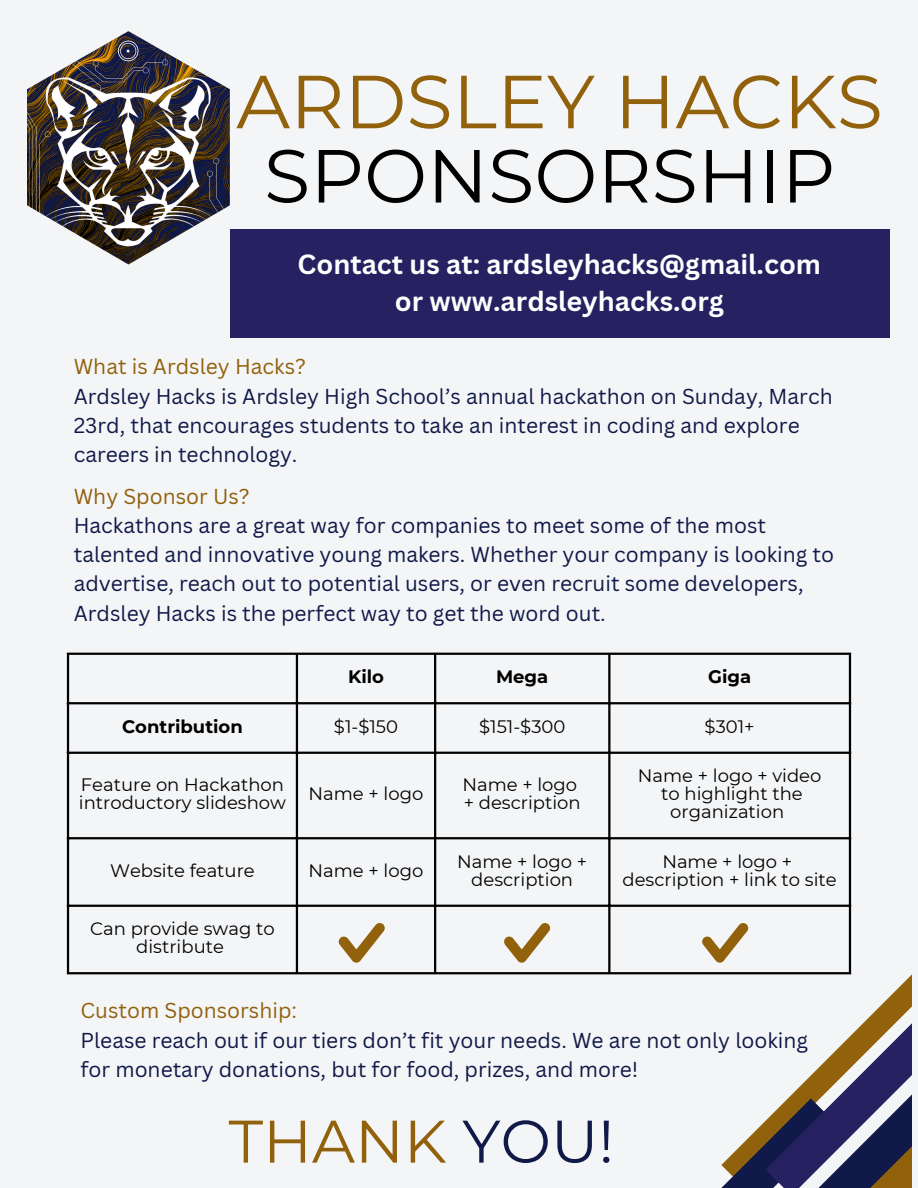
<style>
.page{position:relative;width:918px;height:1188px;background:#f4f5f7}
.page>*{position:absolute;margin:0;border:0;box-sizing:border-box;transform-origin:0 0}
.t1{font:75px/74.2px "Montserrat";color:#91610c;text-align:center}
.t2{font:60px "Montserrat";color:#91610c}
.t3{font:700 27px/37.2px "Canva Sans";color:#fff;text-align:center}
.t4{font:21px/29.2px "Canva Sans";color:#101948}
.t5{font:21px "Canva Sans";color:#91610c}
.t6{font:18px/18px "Montserrat";color:#000;text-align:center}
.t7{font:700 18px "Montserrat";color:#000}
.s1{color:#000}
.s2{color:#101948}
</style>
<div class="page">
<svg style="left:701px;top:974px;width:211px;height:214px"></svg>
<hr style="left:67px;top:655px;width:2px;height:317px;background:#000">
<hr style="left:296px;top:655px;width:2px;height:317px;background:#000">
<hr style="left:434px;top:655px;width:2px;height:317px;background:#000">
<hr style="left:608px;top:655px;width:2px;height:317px;background:#000">
<hr style="left:849px;top:655px;width:2px;height:317px;background:#000">
<hr style="left:67px;top:653px;width:784px;height:2px;background:#000">
<hr style="left:67px;top:702px;width:784px;height:2px;background:#000">
<hr style="left:67px;top:752px;width:784px;height:2px;background:#000">
<hr style="left:67px;top:837px;width:784px;height:2px;background:#000">
<hr style="left:67px;top:905px;width:784px;height:2px;background:#000">
<hr style="left:67px;top:972px;width:784px;height:2px;background:#000">
<div style="left:230px;top:229px;width:659px;height:108px;background:#262262"></div>
<img style="left:27px;top:32px;width:203px;height:233px">
<svg style="left:504px;top:923px;width:46px;height:39px"></svg>
<svg style="left:338px;top:923px;width:47px;height:39px"></svg>
<svg style="left:702px;top:923px;width:46px;height:39px"></svg>
<p class="t1" style="left:236px;top:64px;width:648px">ARDSLEY HACKS<br><span class="s1">SPONSORSHIP</span></p>
<p class="t3" style="left:298px;top:245px;width:525px">Contact us at: ardsleyhacks@gmail.com or www.ardsleyhacks.org</p>
<p class="t5" style="left:74px;top:352px;width:234px">What is Ardsley Hacks?</p>
<p class="t4" style="left:74px;top:381px;width:760px">Ardsley Hacks is Ardsley High School’s annual hackathon on Sunday, March<br>23rd, that encourages students to take an interest in coding and explore careers in technology.</p>
<p class="t5" style="left:74px;top:481px;width:177px">Why Sponsor Us?</p>
<p class="t4" style="left:74px;top:510px;width:762px">Hackathons are a great way for companies to meet some of the most talented and innovative young makers. Whether your company is looking to advertise, reach out to potential users, or even recruit some developers, Ardsley Hacks is the perfect way to get the word out.</p>
<p class="t7" style="left:348px;top:666px;width:37px">Kilo</p>
<h1 class="t7" style="left:496px;top:666px;width:54px">Mega</h1>
<h3 class="t7" style="left:708px;top:666px;width:45px">Giga</h3>
<p class="t7" style="left:122px;top:715px;width:122px">Contribution</p>
<p class="t6" style="left:334px;top:717px;width:66px">$1-$150</p>
<p class="t6" style="left:479px;top:717px;width:88px">$151-$300</p>
<p class="t6" style="left:705px;top:717px;width:51px">$301+</p>
<p class="t6" style="left:79px;top:776px;width:209px;text-align:left">Feature on Hackathon introductory slideshow</p>
<p class="t6" style="left:309px;top:785px;width:116px">Name + logo</p>
<p class="t6" style="left:462px;top:776px;width:116px">Name + logo</p>
<p class="t6" style="left:464px;top:794px;width:118px">+ description</p>
<p class="t6" style="left:638px;top:767px;width:185px">Name + logo + video</p>
<p class="t6" style="left:661px;top:785px;width:143px">to highlight the organization</p>
<p class="t6" style="left:110px;top:861px;width:146px">Website feature</p>
<p class="t6" style="left:309px;top:861px;width:116px">Name + logo</p>
<p class="t6" style="left:457px;top:852px;width:131px">Name + logo + description</p>
<p class="t6" style="left:662px;top:852px;width:131px">Name + logo +</p>
<p class="t6" style="left:623px;top:870px;width:216px">description + link to site</p>
<p class="t6" style="left:90px;top:920px;width:186px">Can provide swag to distribute</p>
<p class="t5" style="left:81px;top:996px;width:218px">Custom Sponsorship:</p>
<p class="t4" style="left:81px;top:1025px;width:729px">Please reach out if our tiers don’t fit your needs. We are not only looking for monetary donations, but for food, prizes, and more!</p>
<p class="t2" style="left:229px;top:1105px;width:387px">THANK <span class="s2">YOU!</span></p>
</div>
